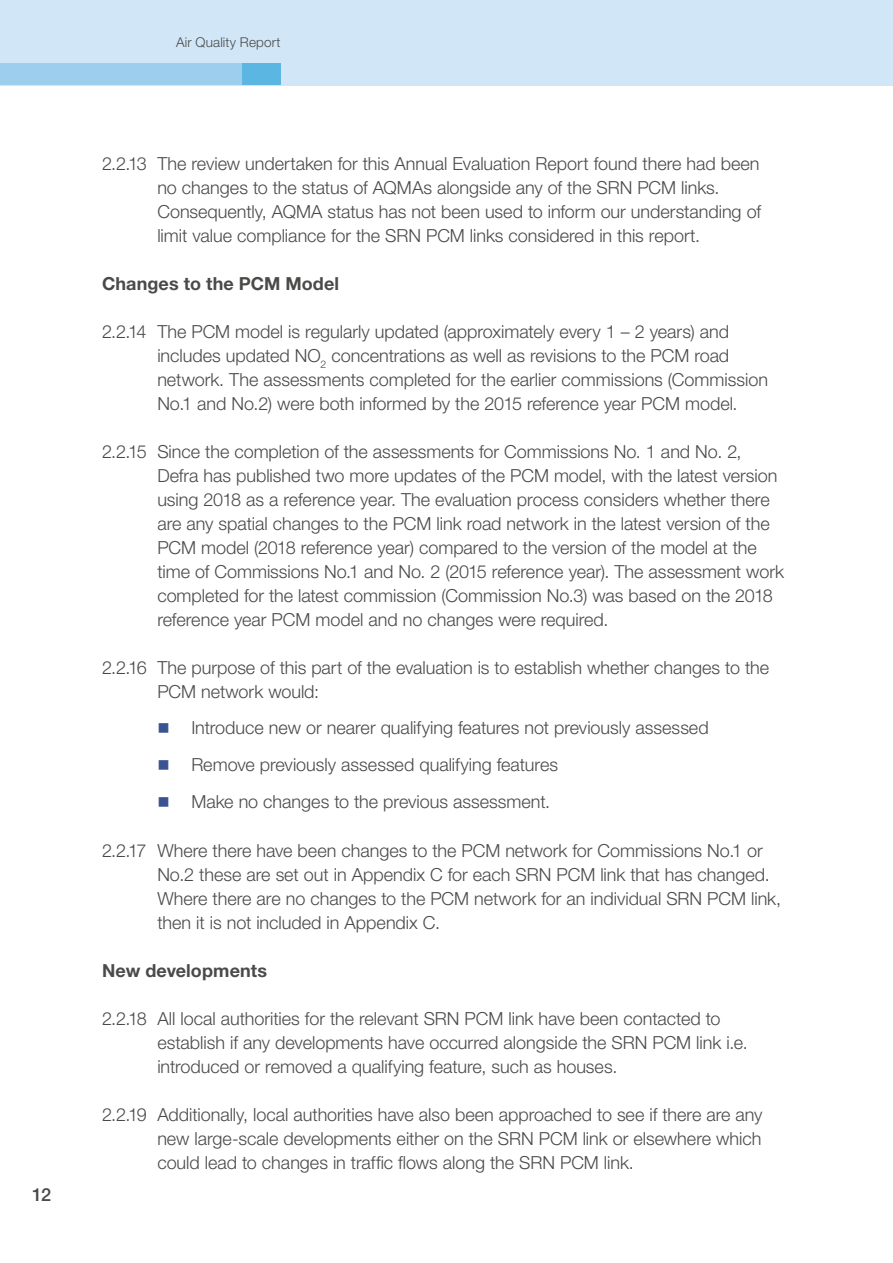
<style>
.page{position:relative;width:893px;height:1263px;background:#fff}
.page>*{position:absolute;margin:0;border:0;box-sizing:border-box;transform-origin:0 0}
.Body_Text_Numbered{font:300 18px/24px "Helvetica Neue LT Pro";color:#4a4a49}
.First_Level_Bulleted{font:300 18px "Helvetica Neue LT Pro";color:#4a4a49}
.C_Head{font:700 18px "Helvetica Neue LT Pro";letter-spacing:.005em;color:#4a4a49}
.t1{font:500 18px "Helvetica Neue LT Pro";color:#4a4a49}
.t2{font:300 13.5px "Helvetica Neue LT Pro";letter-spacing:.01em;color:#4a4a49}
</style>
<div class="page">
<div style="left:0;top:0;width:893px;height:85px;background:#d1e7f7"></div>
<div style="left:0;top:64px;width:242px;height:21px;background:#9dceed"></div>
<div style="left:242px;top:64px;width:39px;height:21px;background:#5cb6e2"></div>
<p class="t1" style="left:32px;top:1184px;width:20px">12</p>
<p class="t2" style="left:176px;top:34px;width:106px">Air Quality Report</p>
<h3 class="Body_Text_Numbered" style="left:157px;top:151px;width:605px;text-indent:-55px">2.2.13 The review undertaken for this Annual Evaluation Report found there had been no changes to the status of AQMAs alongside any of the SRN PCM links.<br>Consequently, AQMA status has not been used to inform our understanding of limit value compliance for the SRN PCM links considered in this report.</h3>
<h3 class="C_Head" style="left:102px;top:273px;width:239px">Changes to the PCM Model</h3>
<h3 class="Body_Text_Numbered" style="left:157px;top:319px;width:612px;text-indent:-55px">2.2.14 The PCM model is regularly updated (approximately every 1 – 2 years) and includes updated NO<sub>2</sub> concentrations as well as revisions to the PCM road network. The assessments completed for the earlier commissions (Commission No.1 and No.2) were both informed by the 2015 reference year PCM model.</h3>
<h3 class="Body_Text_Numbered" style="left:157px;top:439px;width:628px;text-indent:-55px">2.2.15 Since the completion of the assessments for Commissions No. 1 and No. 2, Defra has published two more updates of the PCM model, with the latest version using 2018 as a reference year. The evaluation process considers whether there are any spatial changes to the PCM link road network in the latest version of the PCM model (2018 reference year) compared to the version of the model at the time of Commissions No.1 and No. 2 (2015 reference year). The assessment work completed for the latest commission (Commission No.3) was based on the 2018 reference year PCM model and no changes were required.</h3>
<h3 class="Body_Text_Numbered" style="left:157px;top:655px;width:613px;text-indent:-55px">2.2.16 The purpose of this part of the evaluation is to establish whether changes to the<br>PCM network would:</h3>
<p class="First_Level_Bulleted" style="left:191px;top:717px;width:519px">Introduce new or nearer qualifying features not previously assessed</p>
<p class="First_Level_Bulleted" style="left:191px;top:754px;width:368px">Remove previously assessed qualifying features</p>
<p class="First_Level_Bulleted" style="left:191px;top:790px;width:360px">Make no changes to the previous assessment.</p>
<h3 class="Body_Text_Numbered" style="left:157px;top:838px;width:625px;text-indent:-55px">2.2.17 Where there have been changes to the PCM network for Commissions No.1 or No.2 these are set out in Appendix C for each SRN PCM link that has changed.<br>Where there are no changes to the PCM network for an individual SRN PCM link, then it is not included in Appendix C.</h3>
<h3 class="C_Head" style="left:102px;top:959px;width:167px">New developments</h3>
<h3 class="Body_Text_Numbered" style="left:157px;top:1006px;width:592px;text-indent:-55px">2.2.18 All local authorities for the relevant SRN PCM link have been contacted to establish if any developments have occurred alongside the SRN PCM link i.e. introduced or removed a qualifying feature, such as houses.</h3>
<h3 class="Body_Text_Numbered" style="left:157px;top:1102px;width:607px;text-align:justify;text-indent:-55px">2.2.19 Additionally, local authorities have also been approached to see if there are any new large-scale developments either on the SRN PCM link or elsewhere which could lead to changes in traffic flows along the SRN PCM link.</h3>
</div>
